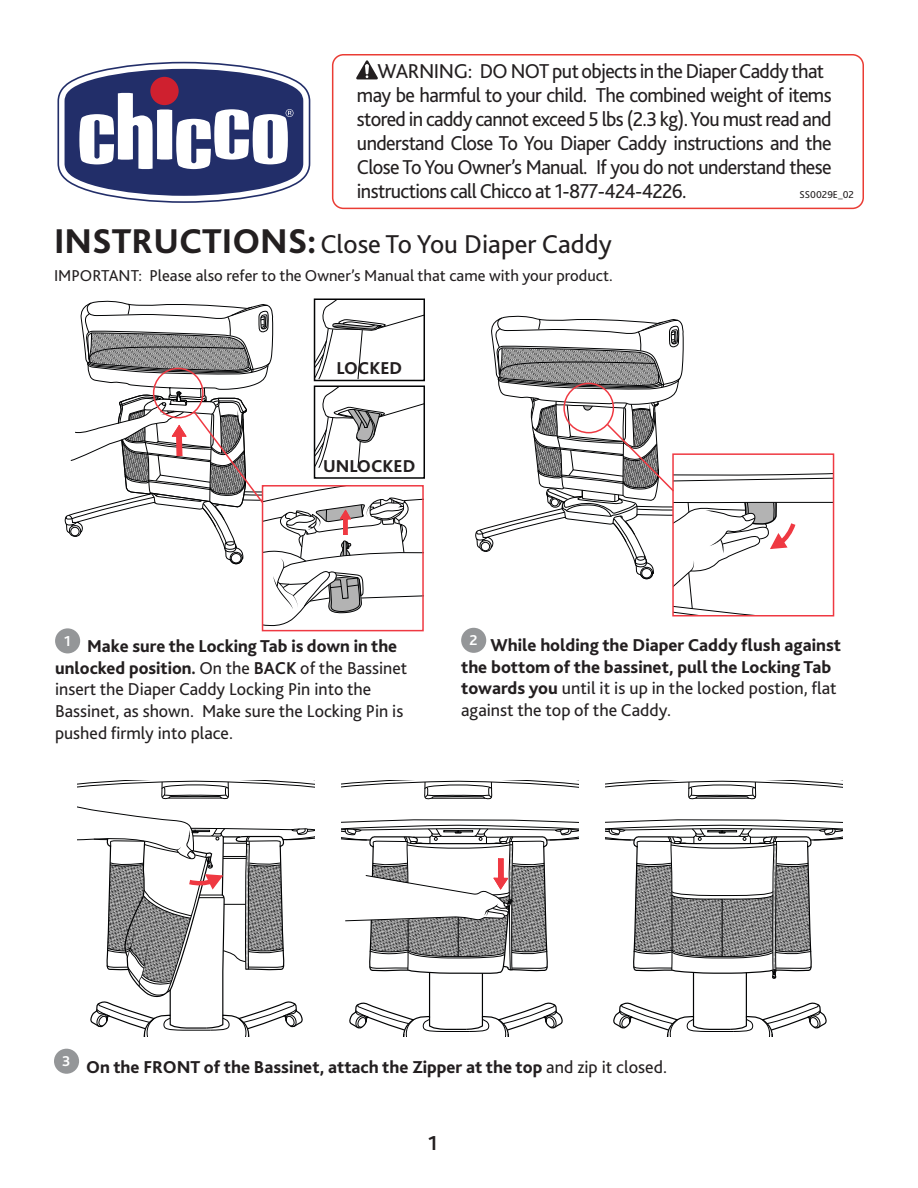
<style>
.page{position:relative;width:918px;height:1188px;background:#fff}
.page>*{position:absolute;margin:0;border:0;box-sizing:border-box;transform-origin:0 0}
.t1{font:27px "Bliss 2";color:#231f20}
.t2{font:21px/24px "Bliss 2";letter-spacing:-.03em;color:#231f20}
.t3{font:700 21px "Bliss 2";color:#231f20}
.t4{font:800 18px/21.6px "Bliss 2";color:#231f20}
.t5{font:18px/21.6px "Bliss 2";color:#231f20}
.t6{font:16.5px "Bliss 2";color:#231f20}
.t7{font:700 15px "Bliss 2";color:#fff}
.t8{font:10.5px "Bliss 2";color:#231f20}
.s1{font-weight:800;font-size:36px}
.s2{font-weight:400}
.s3{font-weight:800}
.s4{font-weight:700}
</style>
<div class="page">
<svg style="left:356px;top:60px;width:22px;height:19px"></svg>
<div style="left:332px;top:54px;width:532px;height:155px;border:2px solid #ea3c34;border-radius:11px"></div>
<svg style="left:57px;top:61px;width:254px;height:142px"></svg>
<div style="left:54px;top:1049px;width:25px;height:25px;background:#949698;border-radius:50%"></div>
<div style="left:461px;top:628px;width:25px;height:25px;background:#949698;border-radius:50%"></div>
<div style="left:55px;top:628px;width:25px;height:25px;background:#949698;border-radius:50%"></div>
<svg style="left:475px;top:315px;width:359px;height:301px"></svg>
<svg style="left:78px;top:780px;width:236px;height:257px"></svg>
<svg style="left:342px;top:780px;width:236px;height:257px"></svg>
<svg style="left:606px;top:780px;width:236px;height:257px"></svg>
<svg style="left:65px;top:299px;width:359px;height:332px"></svg>
<div style="left:314px;top:298px;width:111px;height:83px;border:2px solid #020304"></div>
<p class="t2" style="left:357px;top:59px;width:476px;text-indent:21px">WARNING: DO NOT put objects in the Diaper Caddy that may be harmful to your child. The combined weight of items stored in caddy cannot exceed 5 lbs (2.3 kg). You must read and understand Close To You Diaper Caddy instructions and the Close To You Owner’s Manual. If you do not understand these instructions call Chicco at 1-877-424-4226.</p>
<p class="t1" style="left:54px;top:228px;width:559px"><span class="s1">INSTRUCTIONS:</span>Close To You Diaper Caddy</p>
<p class="t6" style="left:54px;top:265px;width:560px">IMPORTANT: Please also refer to the Owner’s Manual that came with your product.</p>
<p class="t8" style="left:800px;top:188px;width:56px">SS0029E_02</p>
<p class="t4" style="left:336px;top:357px;width:67px">LOCKED</p>
<p class="t4" style="left:323px;top:455px;width:94px">UNLOCKED</p>
<p class="t7" style="left:64px;top:631px;width:8px">1</p>
<p class="t7" style="left:469px;top:631px;width:10px">2</p>
<p class="t4" style="left:461px;top:634px;width:381px;text-indent:29px">While holding the Diaper Caddy flush against the bottom of the bassinet, pull the Locking Tab towards you <span class="s2">until it is up in the locked postion, flat against the top of the Caddy.</span></p>
<p class="t4" style="left:87px;top:635px;width:312px">Make sure the Locking Tab is down in the</p>
<p class="t5" style="left:55px;top:657px;width:354px"><span class="s3">unlocked position.</span> On the <span class="s4">BACK</span> of the Bassinet insert the Diaper Caddy Locking Pin into the</p>
<p class="t5" style="left:55px;top:700px;width:350px">Bassinet, as shown. Make sure the Locking Pin is pushed firmly into place.</p>
<p class="t7" style="left:62px;top:1052px;width:10px">3</p>
<p class="t4" style="left:86px;top:1055px;width:582px">On the FRONT of the Bassinet, attach the Zipper at the top <span class="s2">and zip it closed.</span></p>
<p class="t3" style="left:428px;top:1130px;width:11px">1</p>
</div>
